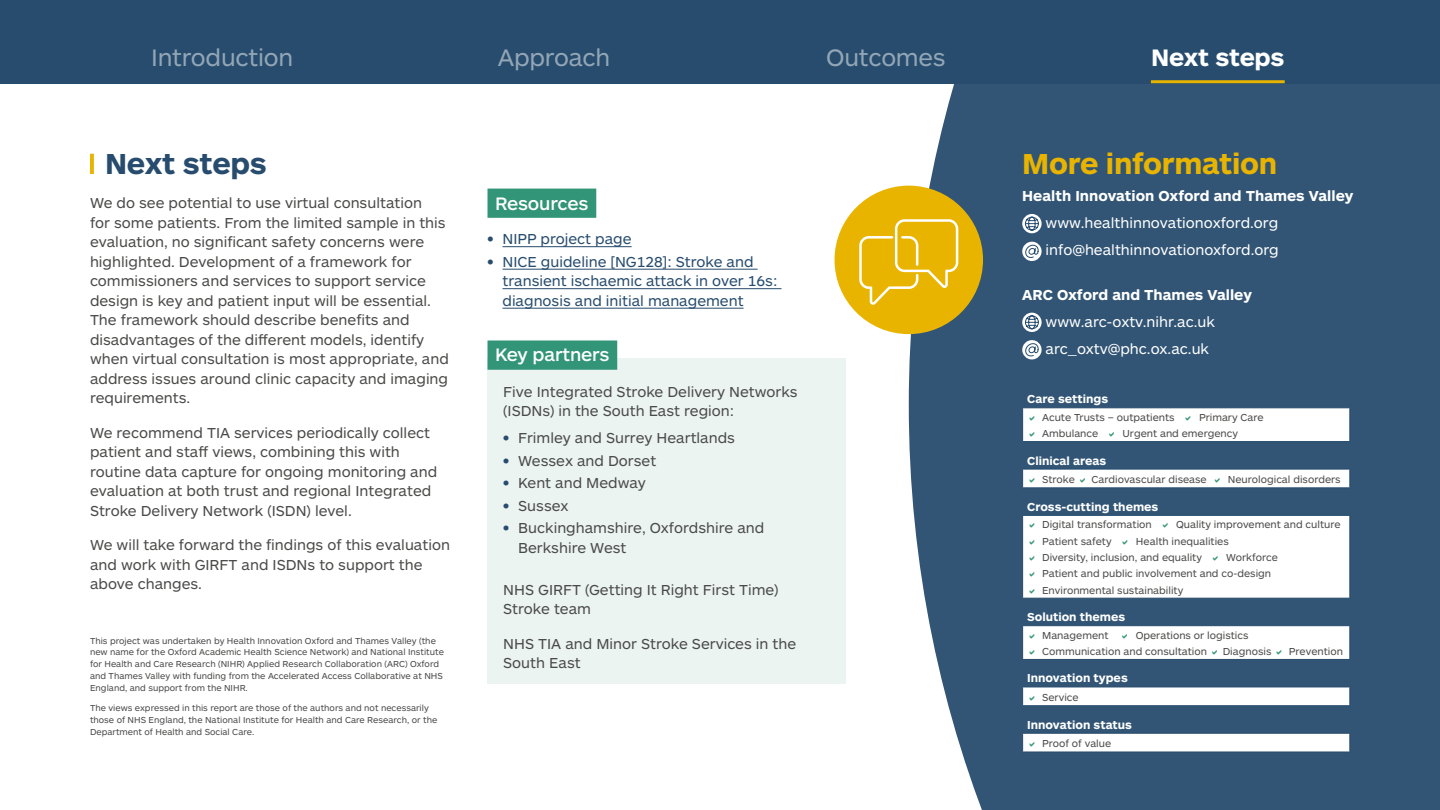
<style>
.page{position:relative;width:1440px;height:810px;background:#fff}
.page>*{position:absolute;margin:0;border:0;box-sizing:border-box;transform-origin:0 0}
.t1{font:700 30px "ARS Maquette Pro";letter-spacing:-.01em;color:#e9b400}
.t2{font:700 30px "ARS Maquette Pro";letter-spacing:-.01em;color:#274c6e}
.t3{font:24.75px "ARS Maquette Pro";letter-spacing:-.01em;color:#93a6b6}
.t4{font:700 24.75px "ARS Maquette Pro";letter-spacing:-.01em;color:#fff}
.t5{font:500 18.75px "ARS Maquette Pro";letter-spacing:-.01em;color:#fff}
.t6{font:15px/19.5px "ARS Maquette Pro";color:#4a4a49}
.t7{font:15px/19.5px "ARS Maquette Pro";color:#274c6e}
.t8{font:15px/27px "ARS Maquette Pro";color:#fff}
.t9{font:700 15px "ARS Maquette Pro";color:#fff}
.t10{font:700 12px "ARS Maquette Pro";color:#fff}
.t11{font:10.5px/16.4px "ARS Maquette Pro";color:#4a4a49}
.t12{font:9px/12px "ARS Maquette Pro";color:#4a4a49}
.s1{font-weight:700}
.s2{font-weight:700;color:#274c6e}
</style>
<div class="page">
<div style="left:909px;top:83px;width:531px;height:727px;background:#325575"></div>
<svg style="left:1023px;top:408px;width:327px;height:344px"></svg>
<hr style="left:1022px;top:407px;width:328px;height:1px;background:#274c6e">
<hr style="left:1022px;top:408px;width:1px;height:33px;background:#274c6e">
<hr style="left:1349px;top:408px;width:1px;height:33px;background:#274c6e">
<hr style="left:1022px;top:441px;width:328px;height:1px;background:#274c6e">
<hr style="left:1022px;top:469px;width:328px;height:1px;background:#274c6e">
<svg style="left:1022px;top:469px;width:1px;height:18px"></svg>
<svg style="left:1349px;top:469px;width:1px;height:18px"></svg>
<hr style="left:1022px;top:487px;width:328px;height:1px;background:#274c6e">
<hr style="left:1022px;top:515px;width:328px;height:1px;background:#274c6e">
<hr style="left:1022px;top:516px;width:1px;height:82px;background:#274c6e">
<hr style="left:1349px;top:516px;width:1px;height:82px;background:#274c6e">
<hr style="left:1022px;top:598px;width:328px;height:1px;background:#274c6e">
<hr style="left:1022px;top:625px;width:328px;height:1px;background:#274c6e">
<hr style="left:1022px;top:626px;width:1px;height:33px;background:#274c6e">
<hr style="left:1349px;top:626px;width:1px;height:33px;background:#274c6e">
<hr style="left:1022px;top:659px;width:328px;height:1px;background:#274c6e">
<hr style="left:1022px;top:687px;width:328px;height:1px;background:#274c6e">
<svg style="left:1022px;top:687px;width:1px;height:18px"></svg>
<svg style="left:1349px;top:687px;width:1px;height:18px"></svg>
<hr style="left:1022px;top:705px;width:328px;height:1px;background:#274c6e">
<hr style="left:1022px;top:733px;width:328px;height:1px;background:#274c6e">
<svg style="left:1022px;top:734px;width:1px;height:18px"></svg>
<svg style="left:1349px;top:734px;width:1px;height:18px"></svg>
<hr style="left:1022px;top:752px;width:328px;height:1px;background:#274c6e">
<div style="left:488px;top:189px;width:108px;height:29px;background:#339578"></div>
<hr style="left:502px;top:246px;width:130px;height:1px;background:#274c6e">
<hr style="left:502px;top:269px;width:256px;height:1px;background:#274c6e">
<hr style="left:502px;top:288px;width:280px;height:1px;background:#274c6e">
<hr style="left:502px;top:308px;width:242px;height:1px;background:#274c6e">
<svg style="left:90px;top:154px;width:4px;height:20px"></svg>
<svg style="left:1022px;top:214px;width:20px;height:19px"></svg>
<svg style="left:1025px;top:216px;width:14px;height:15px"></svg>
<svg style="left:1022px;top:242px;width:20px;height:19px"></svg>
<svg style="left:1025px;top:244px;width:14px;height:14px"></svg>
<svg style="left:1022px;top:313px;width:20px;height:19px"></svg>
<svg style="left:1025px;top:315px;width:14px;height:15px"></svg>
<svg style="left:1022px;top:340px;width:20px;height:19px"></svg>
<svg style="left:1025px;top:343px;width:14px;height:14px"></svg>
<div style="left:488px;top:358px;width:358px;height:326px;background:#ebf4f1"></div>
<div style="left:488px;top:340px;width:129px;height:30px;background:#339578"></div>
<div style="left:835px;top:186px;width:148px;height:148px;background:#e9b400;border-radius:50%"></div>
<svg style="left:859px;top:219px;width:99px;height:86px"></svg>
<div style="left:0;top:0;width:1440px;height:83px;background:#274c6e"></div>
<hr style="left:1151px;top:80px;width:134px;height:3px;background:#e9b400">
<svg style="left:1030px;top:415px;width:4px;height:5px"></svg>
<svg style="left:1186px;top:415px;width:4px;height:5px"></svg>
<svg style="left:1030px;top:432px;width:4px;height:5px"></svg>
<svg style="left:1109px;top:432px;width:5px;height:5px"></svg>
<svg style="left:1030px;top:477px;width:4px;height:5px"></svg>
<svg style="left:1080px;top:477px;width:5px;height:5px"></svg>
<svg style="left:1215px;top:477px;width:5px;height:5px"></svg>
<svg style="left:1030px;top:523px;width:4px;height:5px"></svg>
<svg style="left:1163px;top:523px;width:5px;height:5px"></svg>
<svg style="left:1030px;top:539px;width:4px;height:5px"></svg>
<svg style="left:1123px;top:539px;width:4px;height:5px"></svg>
<svg style="left:1030px;top:556px;width:4px;height:5px"></svg>
<svg style="left:1213px;top:556px;width:5px;height:5px"></svg>
<svg style="left:1030px;top:572px;width:4px;height:5px"></svg>
<svg style="left:1030px;top:588px;width:4px;height:5px"></svg>
<svg style="left:1030px;top:633px;width:4px;height:5px"></svg>
<svg style="left:1123px;top:633px;width:4px;height:5px"></svg>
<svg style="left:1030px;top:650px;width:4px;height:5px"></svg>
<svg style="left:1213px;top:650px;width:4px;height:5px"></svg>
<svg style="left:1277px;top:650px;width:4px;height:5px"></svg>
<svg style="left:1030px;top:695px;width:4px;height:5px"></svg>
<svg style="left:1030px;top:741px;width:4px;height:5px"></svg>
<h2 class="t3" style="left:151px;top:41px;width:144px">Introduction</h2>
<h2 class="t3" style="left:498px;top:41px;width:114px">Approach</h2>
<h2 class="t3" style="left:826px;top:41px;width:121px">Outcomes</h2>
<h2 class="t4" style="left:1151px;top:41px;width:135px">Next steps</h2>
<h1 class="t2" style="left:105px;top:144px;width:163px">Next steps</h1>
<p class="t6" style="left:90px;top:193px;width:360px">We do see potential to use virtual consultation<br>for some patients. From the limited sample in this evaluation, no significant safety concerns were highlighted. Development of a framework for commissioners and services to support service design is key and patient input will be essential.<br>The framework should describe benefits and disadvantages of the different models, identify when virtual consultation is most appropriate, and address issues around clinic capacity and imaging requirements.</p>
<p class="t6" style="left:90px;top:422px;width:349px">We recommend TIA services periodically collect patient and staff views, combining this with routine data capture for ongoing monitoring and evaluation at both trust and regional Integrated Stroke Delivery Network (ISDN) level.</p>
<p class="t6" style="left:90px;top:535px;width:362px">We will take forward the findings of this evaluation and work with GIRFT and ISDNs to support the above changes.</p>
<p class="t12" style="left:90px;top:634px;width:356px">This project was undertaken by Health Innovation Oxford and Thames Valley (the new name for the Oxford Academic Health Science Network) and National Institute for Health and Care Research (NIHR) Applied Research Collaboration (ARC) Oxford and Thames Valley with funding from the Accelerated Access Collaborative at NHS England, and support from the NIHR.</p>
<p class="t12" style="left:90px;top:701px;width:349px">The views expressed in this report are those of the authors and not necessarily those of NHS England, the National Institute for Health and Care Research, or the<br>Department of Health and Social Care.</p>
<p class="t5" style="left:495px;top:191px;width:95px">Resources</p>
<p class="t7" style="left:488px;top:228px;width:146px"><span class="s1">•</span> NIPP project page</p>
<p class="t7" style="left:502px;top:251px;width:276px;text-indent:-15px"><span class="s1">•</span> NICE guideline [NG128]: Stroke and transient ischaemic attack in over 16s: diagnosis and initial management</p>
<p class="t5" style="left:495px;top:343px;width:116px">Key partners</p>
<p class="t6" style="left:503px;top:381px;width:296px">Five Integrated Stroke Delivery Networks (ISDNs) in the South East region:</p>
<p class="t6" style="left:503px;top:428px;width:233px"><span class="s2">•</span> Frimley and Surrey Heartlands</p>
<p class="t6" style="left:503px;top:450px;width:155px"><span class="s2">•</span> Wessex and Dorset</p>
<p class="t6" style="left:503px;top:473px;width:144px"><span class="s2">•</span> Kent and Medway</p>
<p class="t6" style="left:503px;top:495px;width:67px"><span class="s2">•</span> Sussex</p>
<p class="t6" style="left:518px;top:518px;width:248px;text-indent:-15px"><span class="s2">•</span> Buckinghamshire, Oxfordshire and<br>Berkshire West</p>
<p class="t6" style="left:503px;top:579px;width:277px">NHS GIRFT (Getting It Right First Time)<br>Stroke team</p>
<p class="t6" style="left:503px;top:633px;width:294px">NHS TIA and Minor Stroke Services in the<br>South East</p>
<h1 class="t1" style="left:1022px;top:144px;width:257px">More information</h1>
<p class="t9" style="left:1022px;top:186px;width:333px">Health Innovation Oxford and Thames Valley</p>
<p class="t8" style="left:1046px;top:209px;width:235px">www.healthinnovationoxford.org info@healthinnovationoxford.org</p>
<p class="t9" style="left:1022px;top:285px;width:231px">ARC Oxford and Thames Valley</p>
<p class="t8" style="left:1046px;top:308px;width:171px">www.arc-oxtv.nihr.ac.uk arc_oxtv@phc.ox.ac.uk</p>
<p class="t10" style="left:1027px;top:391px;width:82px">Care settings</p>
<p class="t11" style="left:1042px;top:408px;width:134px">Acute Trusts – outpatients</p>
<p class="t11" style="left:1199px;top:408px;width:66px">Primary Care</p>
<p class="t11" style="left:1042px;top:425px;width:58px">Ambulance</p>
<p class="t11" style="left:1123px;top:425px;width:117px">Urgent and emergency</p>
<p class="t10" style="left:1027px;top:453px;width:81px">Clinical areas</p>
<p class="t11" style="left:1042px;top:470px;width:34px">Stroke</p>
<p class="t11" style="left:1092px;top:470px;width:117px">Cardiovascular disease</p>
<p class="t11" style="left:1228px;top:470px;width:114px">Neurological disorders</p>
<p class="t10" style="left:1027px;top:499px;width:133px">Cross-cutting themes</p>
<p class="t11" style="left:1042px;top:516px;width:111px">Digital transformation</p>
<p class="t11" style="left:1176px;top:516px;width:166px">Quality improvement and culture</p>
<p class="t11" style="left:1042px;top:532px;width:71px">Patient safety</p>
<p class="t11" style="left:1042px;top:532px;width:188px;text-indent:94px">Health inequalities<br>Diversity, inclusion, and equality</p>
<p class="t11" style="left:1042px;top:549px;width:237px;text-indent:184px">Workforce<br>Patient and public involvement and co-design<br>Environmental sustainability</p>
<p class="t10" style="left:1027px;top:609px;width:100px">Solution themes</p>
<p class="t11" style="left:1042px;top:626px;width:68px">Management</p>
<p class="t11" style="left:1042px;top:626px;width:208px;text-indent:94px">Operations or logistics<br>Communication and consultation</p>
<p class="t11" style="left:1223px;top:643px;width:50px">Diagnosis</p>
<p class="t11" style="left:1289px;top:643px;width:56px">Prevention</p>
<p class="t10" style="left:1027px;top:670px;width:102px">Innovation types</p>
<p class="t11" style="left:1042px;top:688px;width:38px">Service</p>
<p class="t10" style="left:1027px;top:717px;width:106px">Innovation status</p>
<p class="t11" style="left:1042px;top:734px;width:71px">Proof of value</p>
</div>
